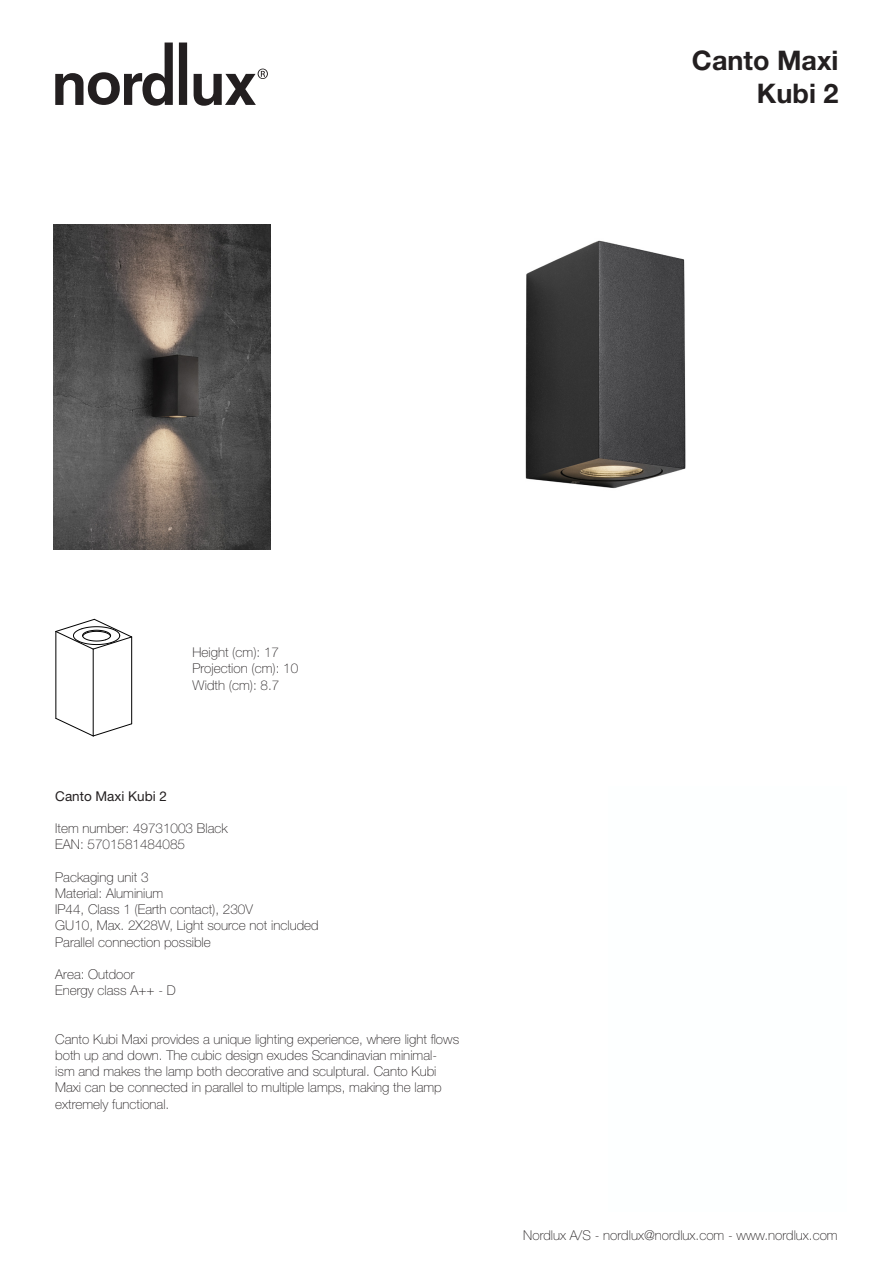
<style>
.page{position:relative;width:893px;height:1263px;background:#fff}
.page>*{position:absolute;margin:0;border:0;box-sizing:border-box;transform-origin:0 0}
.DSModelBodytext{font:700 27px/32.4px "Helvetica Neue LT Pro";color:#231f20;text-align:right}
.FLOWBodytext{font:100 13.5px/16.2px "Helvetica Neue";color:#231f20}
.BUNDBodytext{font:100 13.5px "Helvetica Neue";color:#231f20}
.DSSTREGBodytext{font:100 13.5px "Helvetica Neue";color:#231f20}
.Model{font:13.5px "Helvetica Neue";color:#231f20}
</style>
<div class="page">
<svg style="left:55px;top:619px;width:77px;height:31px"></svg>
<hr style="left:56px;top:631px;width:1px;height:87px;background:#000">
<hr style="left:93px;top:649px;width:1px;height:87px;background:#000">
<hr style="left:131px;top:637px;width:1px;height:87px;background:#000">
<svg style="left:55px;top:718px;width:77px;height:18px"></svg>
<img style="left:54px;top:224px;width:217px;height:325px">
<img style="left:525px;top:240px;width:161px;height:249px">
<svg style="left:55px;top:43px;width:118px;height:63px"></svg>
<svg style="left:179px;top:43px;width:8px;height:62px"></svg>
<svg style="left:194px;top:69px;width:74px;height:37px"></svg>
<p class="DSModelBodytext" style="left:692px;top:44px;width:148px">Canto Maxi<br>Kubi 2</p>
<p class="DSSTREGBodytext" style="left:192px;top:645px;width:88px">Height (cm): 17</p>
<p class="DSSTREGBodytext" style="left:192px;top:661px;width:107px">Projection (cm): 10</p>
<p class="DSSTREGBodytext" style="left:192px;top:677px;width:88px">Width (cm): 8.7</p>
<p class="Model" style="left:55px;top:788px;width:113px">Canto Maxi Kubi 2</p>
<p class="FLOWBodytext" style="left:55px;top:820px;width:174px">Item number: 49731003 Black</p>
<p class="FLOWBodytext" style="left:55px;top:836px;width:131px">EAN: 5701581484085</p>
<p class="FLOWBodytext" style="left:55px;top:869px;width:95px">Packaging unit 3</p>
<p class="FLOWBodytext" style="left:55px;top:885px;width:110px">Material: Aluminium</p>
<p class="FLOWBodytext" style="left:55px;top:901px;width:199px">IP44, Class 1 (Earth contact), 230V</p>
<p class="FLOWBodytext" style="left:55px;top:917px;width:265px">GU10, Max. 2X28W, Light source not included</p>
<p class="FLOWBodytext" style="left:55px;top:934px;width:157px">Parallel connection possible</p>
<p class="FLOWBodytext" style="left:55px;top:966px;width:81px">Area: Outdoor</p>
<p class="FLOWBodytext" style="left:55px;top:982px;width:122px">Energy class A++ - D</p>
<p class="FLOWBodytext" style="left:55px;top:1031px;width:405px">Canto Kubi Maxi provides a unique lighting experience, where light flows both up and down. The cubic design exudes Scandinavian minimal&shy;ism and makes the lamp both decorative and sculptural. Canto Kubi Maxi can be connected in parallel to multiple lamps, making the lamp extremely functional.</p>
<p class="BUNDBodytext" style="left:523px;top:1227px;width:316px">Nordlux A/S - nordlux@nordlux.com - www.nordlux.com</p>
</div>
